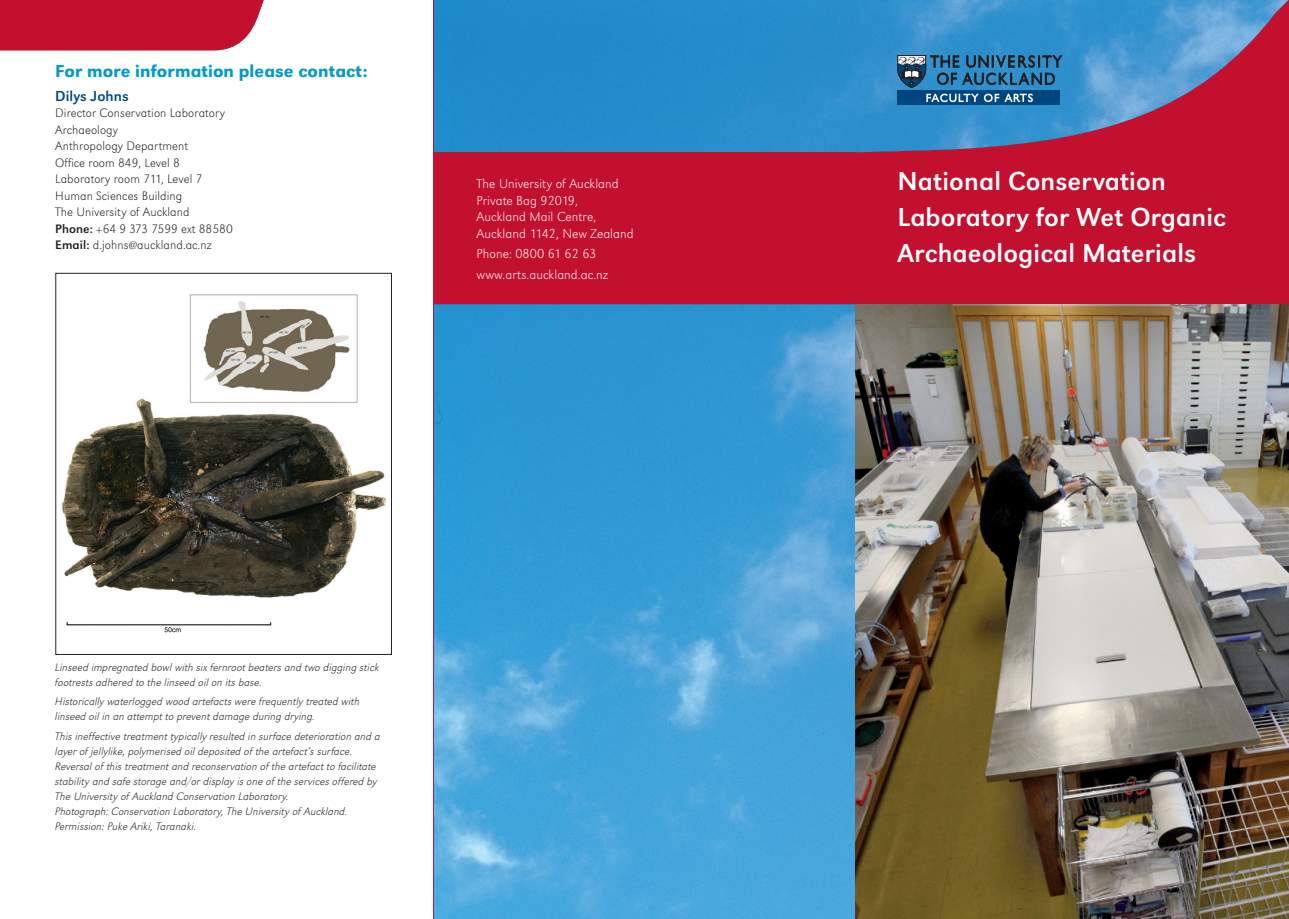
<style>
.page{position:relative;width:1289px;height:919px;background:#fff}
.page>*{position:absolute;margin:0;border:0;box-sizing:border-box;transform-origin:0 0}
._1b__Flyer_Heading_B{font:27px/36px "Grot Macron Reg";letter-spacing:.005em;color:#fff}
._1c__Flyer_Subhead_A{font:500 18px "Grot Macron";letter-spacing:.005em;color:#009bc8}
._3a__Flyer_Bodycopy{font:15px "Grot Macron Reg";letter-spacing:.005em;color:#00467e}
._3c__Flyer_Cover_Bod{font:13.5px/16.5px "Grot Macron Extra Lt";letter-spacing:.005em;color:#fff}
._3a__Flyer_Bodycopy-2{font:12.75px/16.5px "Grot Macron Extra Lt";letter-spacing:.005em;color:#231f20}
._5a__Flyer_Quotation{font:11.25px/15px "Grot Macron Extra Lt Ita";letter-spacing:.005em;color:#231f20}
.s1{font-family:"Grot Macron Reg"}
</style>
<div class="page">
<div style="left:0;top:0;width:263px;height:50px;background:#c3102f"></div>
<img style="left:434px;top:0;width:854px;height:918px">
<img style="left:855px;top:304px;width:433px;height:614px">
<svg style="left:897px;top:55px;width:165px;height:33px;background:#326f97"></svg>
<div style="left:897px;top:91px;width:163px;height:14px;background:#00467e"></div>
<svg style="left:926px;top:94px;width:106px;height:9px"></svg>
<img style="left:55px;top:287px;width:337px;height:351px">
<p class="_1c__Flyer_Subhead_A" style="left:55px;top:60px;width:314px">For more information please contact:</p>
<p class="_3a__Flyer_Bodycopy" style="left:55px;top:87px;width:75px">Dilys Johns</p>
<p class="_3a__Flyer_Bodycopy-2" style="left:55px;top:105px;width:171px">Director Conservation Laboratory<br>Archaeology</p>
<p class="_3a__Flyer_Bodycopy-2" style="left:55px;top:138px;width:179px">Anthropology Department<br>Office room 849, Level 8<br>Laboratory room 711, Level 7<br>Human Sciences Building<br>The University of Auckland<br><span class="s1">Phone:</span> +64 9 373 7599 ext 88580</p>
<p class="_3a__Flyer_Bodycopy-2" style="left:55px;top:237px;width:158px"><span class="s1">Email:</span> d.johns@auckland.ac.nz</p>
<p class="_3c__Flyer_Cover_Bod" style="left:476px;top:175px;width:158px">The University of Auckland<br>Private Bag 92019,<br>Auckland Mail Centre,<br>Auckland 1142, New Zealand</p>
<p class="_3c__Flyer_Cover_Bod" style="left:476px;top:246px;width:122px">Phone: 0800 61 62 63</p>
<p class="_3c__Flyer_Cover_Bod" style="left:476px;top:266px;width:133px">www.arts.auckland.ac.nz</p>
<p class="_5a__Flyer_Quotation" style="left:55px;top:659px;width:325px">Linseed impregnated bowl with six fernroot beaters and two digging stick footrests adhered to the linseed oil on its base.</p>
<p class="_5a__Flyer_Quotation" style="left:55px;top:694px;width:306px">Historically waterlogged wood artefacts were frequently treated with linseed oil in an attempt to prevent damage during drying.</p>
<p class="_5a__Flyer_Quotation" style="left:55px;top:728px;width:327px">This ineffective treatment typically resulted in surface deterioration and a layer of jellylike, polymerised oil deposited of the artefact’s surface.<br>Reversal of this treatment and reconservation of the artefact to facilitate stability and safe storage and/or display is one of the services offered by The University of Auckland Conservation Laboratory.</p>
<p class="_5a__Flyer_Quotation" style="left:55px;top:803px;width:294px">Photograph: Conservation Laboratory, The University of Auckland.<br>Permission: Puke Ariki, Taranaki.</p>
<p class="_1b__Flyer_Heading_B" style="left:897px;top:164px;width:330px">National Conservation<br>Laboratory for Wet Organic<br>Archaeological Materials</p>
</div>
